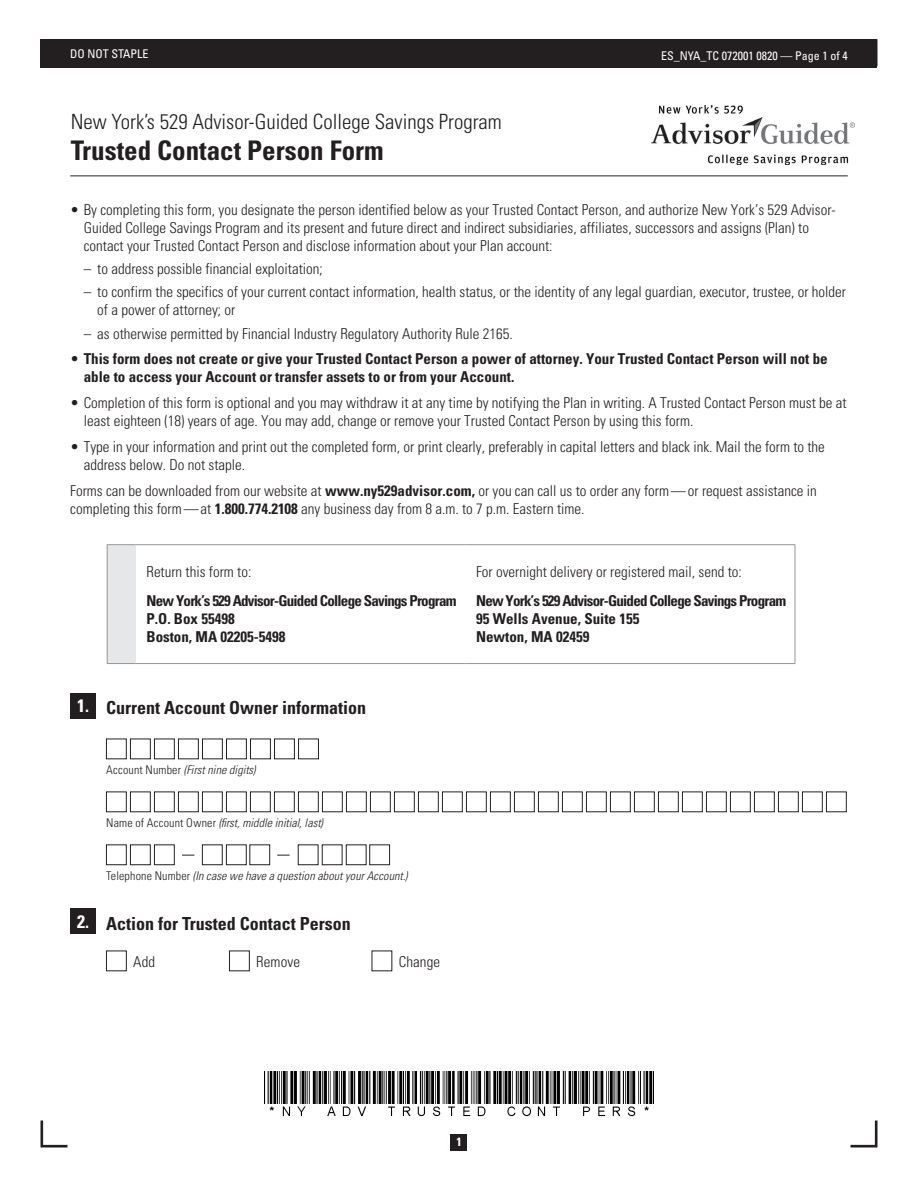
<style>
.page{position:relative;width:918px;height:1188px;background:#fff}
.page>*{position:absolute;margin:0;border:0;box-sizing:border-box;transform-origin:0 0}
.form_name{font:700 condensed 27px "Univers LT Std";color:#231f20}
.plan_name{font:300 condensed 21px "Univers LT Std";color:#231f20}
.t1{font:700 condensed 18px "Univers LT Std";color:#231f20}
.KO_Section_Head{font:700 condensed 18px "Univers LT Std";color:#fff}
.intro_body_10_12{font:300 condensed 15px/18px "Univers LT Std";color:#231f20}
.intro_body_10_12-2{font:700 condensed 15px/18px "Univers LT Std";color:#231f20}
.intro_body_10_12-3{font:700 condensed 15px/18px "Univers LT Std";letter-spacing:-.05em;color:#231f20}
.section_body_10_12{font:300 condensed 15px "Univers LT Std";letter-spacing:.005em;color:#231f20}
.box_text_8_10{font:italic 300 condensed 12px "Univers LT Std";letter-spacing:.005em;color:#231f20}
.t2{font:condensed 12px "Univers LT Std";color:#fff}
.t3{font:700 condensed 12px "Univers LT Std";color:#fff}
.s1{font-weight:300}
.s2{font-weight:700}
.s3{font-style:normal}
</style>
<div class="page">
<svg style="left:850px;top:1120px;width:28px;height:28px"></svg>
<svg style="left:40px;top:1120px;width:28px;height:28px"></svg>
<div style="left:40px;top:39px;width:838px;height:29px;background:#231f20"></div>
<div style="left:451px;top:1134px;width:16px;height:16px;background:#231f20"></div>
<hr style="left:70px;top:176px;width:778px;height:1px;background:#231f20">
<div style="left:107px;top:545px;width:29px;height:119px;background:#e6e7e9"></div>
<svg style="left:107px;top:544px;width:29px;height:1px"></svg>
<hr style="left:107px;top:545px;width:1px;height:118px;background:#939598">
<hr style="left:136px;top:544px;width:329px;height:1px;background:#939598">
<hr style="left:465px;top:544px;width:330px;height:1px;background:#939598">
<hr style="left:795px;top:545px;width:1px;height:118px;background:#939598">
<svg style="left:107px;top:663px;width:29px;height:1px"></svg>
<hr style="left:136px;top:663px;width:329px;height:1px;background:#939598">
<hr style="left:465px;top:663px;width:330px;height:1px;background:#939598">
<div style="left:70px;top:693px;width:26px;height:26px;background:#231f20"></div>
<div style="left:298px;top:739px;width:21px;height:20px;border:1px solid #231f20"></div>
<div style="left:274px;top:739px;width:21px;height:20px;border:1px solid #231f20"></div>
<div style="left:250px;top:739px;width:21px;height:20px;border:1px solid #231f20"></div>
<div style="left:226px;top:739px;width:21px;height:20px;border:1px solid #231f20"></div>
<div style="left:202px;top:739px;width:21px;height:20px;border:1px solid #231f20"></div>
<div style="left:178px;top:739px;width:21px;height:20px;border:1px solid #231f20"></div>
<div style="left:154px;top:739px;width:21px;height:20px;border:1px solid #231f20"></div>
<div style="left:130px;top:739px;width:21px;height:20px;border:1px solid #231f20"></div>
<div style="left:106px;top:739px;width:21px;height:20px;border:1px solid #231f20"></div>
<div style="left:754px;top:792px;width:21px;height:20px;border:1px solid #231f20"></div>
<div style="left:802px;top:792px;width:21px;height:20px;border:1px solid #231f20"></div>
<div style="left:826px;top:792px;width:21px;height:20px;border:1px solid #231f20"></div>
<div style="left:778px;top:792px;width:21px;height:20px;border:1px solid #231f20"></div>
<div style="left:730px;top:792px;width:21px;height:20px;border:1px solid #231f20"></div>
<div style="left:706px;top:792px;width:21px;height:20px;border:1px solid #231f20"></div>
<div style="left:682px;top:792px;width:21px;height:20px;border:1px solid #231f20"></div>
<div style="left:658px;top:792px;width:21px;height:20px;border:1px solid #231f20"></div>
<div style="left:634px;top:792px;width:21px;height:20px;border:1px solid #231f20"></div>
<div style="left:610px;top:792px;width:21px;height:20px;border:1px solid #231f20"></div>
<div style="left:586px;top:792px;width:21px;height:20px;border:1px solid #231f20"></div>
<div style="left:562px;top:792px;width:21px;height:20px;border:1px solid #231f20"></div>
<div style="left:538px;top:792px;width:21px;height:20px;border:1px solid #231f20"></div>
<div style="left:514px;top:792px;width:21px;height:20px;border:1px solid #231f20"></div>
<div style="left:490px;top:792px;width:21px;height:20px;border:1px solid #231f20"></div>
<div style="left:466px;top:792px;width:21px;height:20px;border:1px solid #231f20"></div>
<div style="left:442px;top:792px;width:21px;height:20px;border:1px solid #231f20"></div>
<div style="left:418px;top:792px;width:21px;height:20px;border:1px solid #231f20"></div>
<div style="left:394px;top:792px;width:21px;height:20px;border:1px solid #231f20"></div>
<div style="left:370px;top:792px;width:21px;height:20px;border:1px solid #231f20"></div>
<div style="left:346px;top:792px;width:21px;height:20px;border:1px solid #231f20"></div>
<div style="left:322px;top:792px;width:21px;height:20px;border:1px solid #231f20"></div>
<div style="left:298px;top:792px;width:21px;height:20px;border:1px solid #231f20"></div>
<div style="left:274px;top:792px;width:21px;height:20px;border:1px solid #231f20"></div>
<div style="left:250px;top:792px;width:21px;height:20px;border:1px solid #231f20"></div>
<div style="left:226px;top:792px;width:21px;height:20px;border:1px solid #231f20"></div>
<div style="left:202px;top:792px;width:21px;height:20px;border:1px solid #231f20"></div>
<div style="left:178px;top:792px;width:21px;height:20px;border:1px solid #231f20"></div>
<div style="left:154px;top:792px;width:21px;height:20px;border:1px solid #231f20"></div>
<div style="left:130px;top:792px;width:21px;height:20px;border:1px solid #231f20"></div>
<div style="left:106px;top:792px;width:21px;height:20px;border:1px solid #231f20"></div>
<div style="left:369px;top:845px;width:21px;height:20px;border:1px solid #231f20"></div>
<div style="left:346px;top:845px;width:20px;height:20px;border:1px solid #231f20"></div>
<div style="left:226px;top:845px;width:21px;height:20px;border:1px solid #231f20"></div>
<div style="left:250px;top:845px;width:20px;height:20px;border:1px solid #231f20"></div>
<div style="left:202px;top:845px;width:21px;height:20px;border:1px solid #231f20"></div>
<svg style="left:182px;top:855px;width:12px;height:1px"></svg>
<svg style="left:277px;top:855px;width:13px;height:1px"></svg>
<div style="left:154px;top:845px;width:21px;height:20px;border:1px solid #231f20"></div>
<div style="left:130px;top:845px;width:21px;height:20px;border:1px solid #231f20"></div>
<div style="left:106px;top:845px;width:21px;height:20px;border:1px solid #231f20"></div>
<div style="left:70px;top:908px;width:26px;height:26px;background:#231f20"></div>
<div style="left:106px;top:951px;width:21px;height:20px;border:1px solid #231f20"></div>
<div style="left:229px;top:951px;width:21px;height:20px;border:1px solid #231f20"></div>
<img style="left:265px;top:1072px;width:388px;height:45px">
<img style="left:652px;top:106px;width:202px;height:59px">
<p class="t2" style="left:70px;top:46px;width:80px">DO NOT STAPLE</p>
<p class="t2" style="left:661px;top:48px;width:188px">ES_NYA_TC 072001 0820 — Page 1 of 4</p>
<p class="plan_name" style="left:71px;top:109px;width:433px">New York’s 529 Advisor-Guided College Savings Program</p>
<p class="form_name" style="left:71px;top:134px;width:314px">Trusted Contact Person Form</p>
<p class="intro_body_10_12" style="left:84px;top:200px;width:754px;text-indent:-14px">• By completing this form, you designate the person identified below as your Trusted Contact Person, and authorize New York’s 529 Advisor-<br>Guided College Savings Program and its present and future direct and indirect subsidiaries, affiliates, successors and assigns (Plan) to contact your Trusted Contact Person and disclose information about your Plan account:</p>
<p class="intro_body_10_12" style="left:84px;top:260px;width:241px">– to address possible financial exploitation;</p>
<p class="intro_body_10_12" style="left:97px;top:283px;width:750px;text-indent:-14px">– to confirm the specifics of your current contact information, health status, or the identity of any legal guardian, executor, trustee, or holder of a power of attorney; or</p>
<p class="intro_body_10_12" style="left:84px;top:325px;width:431px">– as otherwise permitted by Financial Industry Regulatory Authority Rule 2165.</p>
<p class="intro_body_10_12-2" style="left:84px;top:349px;width:746px;text-indent:-14px"><span class="s1">•</span> This form does not create or give your Trusted Contact Person a power of attorney. Your Trusted Contact Person will not be able to access your Account or transfer assets to or from your Account.</p>
<p class="intro_body_10_12" style="left:84px;top:393px;width:764px;text-indent:-14px">• Completion of this form is optional and you may withdraw it at any time by notifying the Plan in writing. A Trusted Contact Person must be at least eighteen (18) years of age. You may add, change or remove your Trusted Contact Person by using this form.</p>
<p class="intro_body_10_12" style="left:84px;top:437px;width:743px;text-indent:-14px">• Type in your information and print out the completed form, or print clearly, preferably in capital letters and black ink. Mail the form to the address below. Do not staple.</p>
<p class="intro_body_10_12" style="left:70px;top:482px;width:748px">Forms can be downloaded from our website at <span class="s2">www.ny529advisor.com,</span> or you can call us to order any form—or request assistance in completing this form—at <span class="s2">1.800.774.2108</span> any business day from 8 a.m. to 7 p.m. Eastern time.</p>
<p class="intro_body_10_12" style="left:147px;top:563px;width:106px">Return this form to:</p>
<p class="intro_body_10_12-3" style="left:147px;top:592px;width:312px">New York’s 529 Advisor-Guided College Savings Program<br>P.O. Box 55498<br>Boston, MA 02205-5498</p>
<p class="intro_body_10_12" style="left:476px;top:563px;width:267px">For overnight delivery or registered mail, send to:</p>
<p class="intro_body_10_12-3" style="left:476px;top:592px;width:312px">New York’s 529 Advisor-Guided College Savings Program<br>95 Wells Avenue, Suite 155<br>Newton, MA 02459</p>
<p class="KO_Section_Head" style="left:77px;top:695px;width:13px">1.</p>
<p class="t1" style="left:106px;top:697px;width:261px">Current Account Owner information</p>
<p class="box_text_8_10" style="left:106px;top:763px;width:151px"><span class="s3">Account Number</span> (First nine digits)</p>
<p class="box_text_8_10" style="left:106px;top:816px;width:218px"><span class="s3">Name of Account Owner</span> (first, middle initial, last)</p>
<p class="box_text_8_10" style="left:106px;top:869px;width:303px"><span class="s3">Telephone Number</span> (In case we have a question about your Account.)</p>
<p class="KO_Section_Head" style="left:77px;top:910px;width:13px">2.</p>
<p class="t1" style="left:106px;top:912px;width:246px">Action for Trusted Contact Person</p>
<p class="section_body_10_12" style="left:133px;top:952px;width:24px">Add</p>
<p class="section_body_10_12" style="left:256px;top:952px;width:45px">Remove</p>
<p class="section_body_10_12" style="left:399px;top:952px;width:43px">Change</p>
<p class="t3" style="left:456px;top:1135px;width:7px">1</p>
</div>
